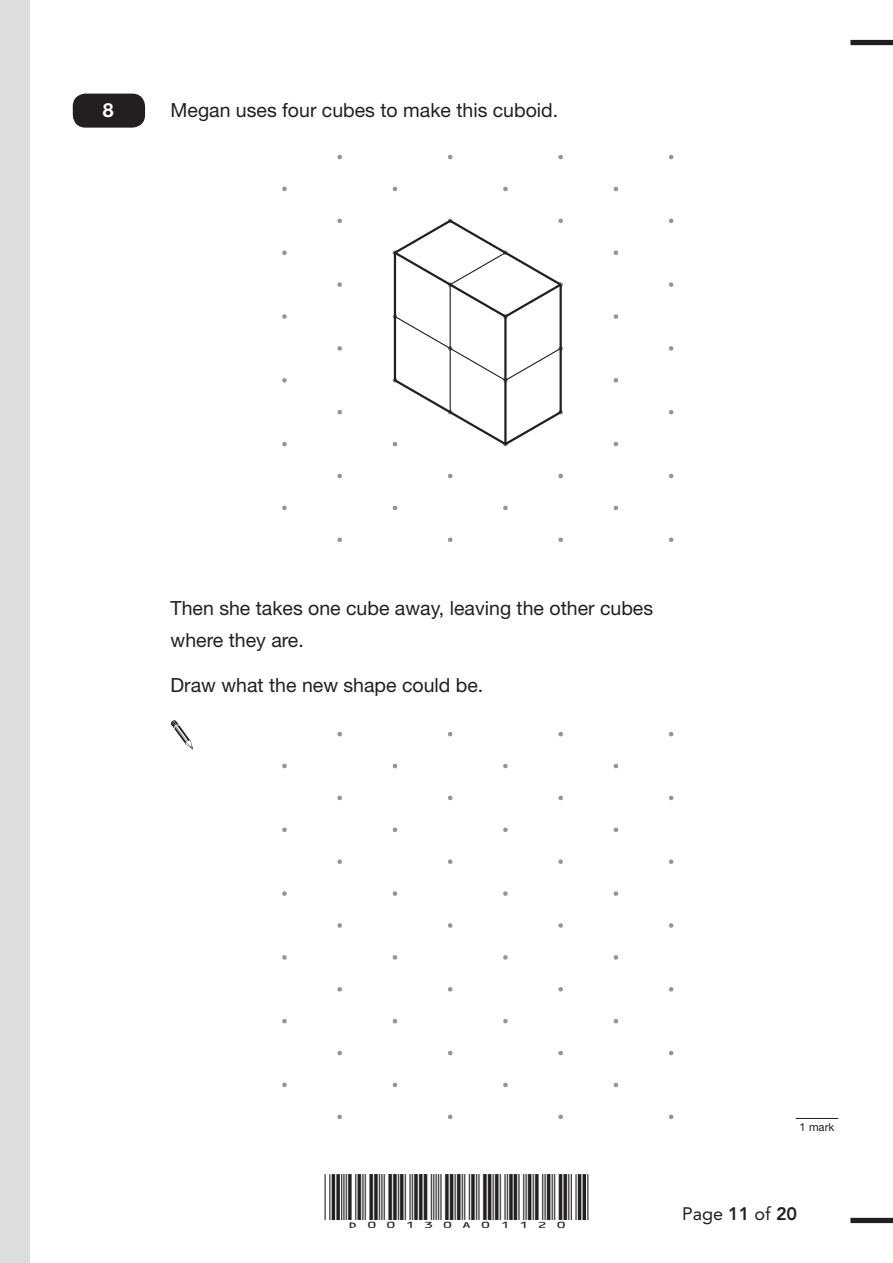
<style>
.page{position:relative;width:893px;height:1263px;background:#fff}
.page>*{position:absolute;margin:0;border:0;box-sizing:border-box;transform-origin:0 0}
.t1{font:19.5px/31.5px "Helvetica Neue LT Std";color:#231f20}
.t2{font:700 19.5px "Helvetica Neue LT Std";color:#fff}
.t3{font:18px "Avenir LT Std";color:#231f20}
.t4{font:15px "ID Automation HC39 M";color:#231f20;scale:1.3 1}
.t5{font:11.25px "Helvetica Neue LT Std";color:#231f20}
.s1{font-weight:800}
</style>
<div class="page">
<div style="left:73px;top:94px;width:72px;height:34px;background:#231f20;border-radius:13px"></div>
<svg style="left:171px;top:720px;width:22px;height:29px"></svg>
<svg style="left:337px;top:537px;width:5px;height:5px"></svg>
<svg style="left:282px;top:505px;width:5px;height:5px"></svg>
<svg style="left:448px;top:537px;width:5px;height:5px"></svg>
<svg style="left:392px;top:505px;width:6px;height:5px"></svg>
<svg style="left:337px;top:473px;width:5px;height:6px"></svg>
<svg style="left:282px;top:441px;width:5px;height:6px"></svg>
<svg style="left:558px;top:537px;width:5px;height:5px"></svg>
<svg style="left:503px;top:505px;width:5px;height:5px"></svg>
<svg style="left:448px;top:473px;width:5px;height:6px"></svg>
<svg style="left:337px;top:410px;width:5px;height:5px"></svg>
<svg style="left:282px;top:378px;width:5px;height:5px"></svg>
<svg style="left:669px;top:537px;width:5px;height:5px"></svg>
<svg style="left:613px;top:505px;width:5px;height:5px"></svg>
<svg style="left:558px;top:473px;width:5px;height:6px"></svg>
<svg style="left:337px;top:346px;width:5px;height:5px"></svg>
<svg style="left:282px;top:314px;width:5px;height:5px"></svg>
<svg style="left:669px;top:473px;width:5px;height:6px"></svg>
<svg style="left:613px;top:441px;width:5px;height:6px"></svg>
<svg style="left:337px;top:282px;width:5px;height:5px"></svg>
<svg style="left:282px;top:250px;width:5px;height:5px"></svg>
<svg style="left:669px;top:410px;width:5px;height:5px"></svg>
<svg style="left:613px;top:378px;width:5px;height:5px"></svg>
<svg style="left:337px;top:218px;width:5px;height:5px"></svg>
<svg style="left:282px;top:186px;width:5px;height:6px"></svg>
<svg style="left:669px;top:346px;width:5px;height:5px"></svg>
<svg style="left:613px;top:314px;width:5px;height:5px"></svg>
<svg style="left:392px;top:186px;width:6px;height:6px"></svg>
<svg style="left:337px;top:154px;width:5px;height:6px"></svg>
<svg style="left:669px;top:282px;width:5px;height:5px"></svg>
<svg style="left:613px;top:250px;width:5px;height:5px"></svg>
<svg style="left:503px;top:186px;width:5px;height:6px"></svg>
<svg style="left:448px;top:154px;width:5px;height:6px"></svg>
<svg style="left:669px;top:218px;width:5px;height:5px"></svg>
<svg style="left:613px;top:186px;width:5px;height:6px"></svg>
<svg style="left:558px;top:154px;width:5px;height:6px"></svg>
<svg style="left:669px;top:154px;width:5px;height:6px"></svg>
<svg style="left:392px;top:218px;width:171px;height:229px"></svg>
<svg style="left:337px;top:1114px;width:5px;height:5px"></svg>
<svg style="left:282px;top:1082px;width:5px;height:5px"></svg>
<svg style="left:448px;top:1114px;width:5px;height:5px"></svg>
<svg style="left:392px;top:1082px;width:6px;height:5px"></svg>
<svg style="left:337px;top:1050px;width:5px;height:6px"></svg>
<svg style="left:282px;top:1019px;width:5px;height:5px"></svg>
<svg style="left:558px;top:1114px;width:5px;height:5px"></svg>
<svg style="left:503px;top:1082px;width:5px;height:5px"></svg>
<svg style="left:448px;top:1050px;width:5px;height:6px"></svg>
<svg style="left:392px;top:1019px;width:6px;height:5px"></svg>
<svg style="left:337px;top:987px;width:5px;height:5px"></svg>
<svg style="left:282px;top:955px;width:5px;height:5px"></svg>
<svg style="left:669px;top:1114px;width:5px;height:5px"></svg>
<svg style="left:613px;top:1082px;width:5px;height:5px"></svg>
<svg style="left:558px;top:1050px;width:5px;height:6px"></svg>
<svg style="left:503px;top:1019px;width:5px;height:5px"></svg>
<svg style="left:448px;top:987px;width:5px;height:5px"></svg>
<svg style="left:392px;top:955px;width:6px;height:5px"></svg>
<svg style="left:337px;top:923px;width:5px;height:5px"></svg>
<svg style="left:282px;top:891px;width:5px;height:5px"></svg>
<svg style="left:669px;top:1050px;width:5px;height:6px"></svg>
<svg style="left:613px;top:1019px;width:5px;height:5px"></svg>
<svg style="left:558px;top:987px;width:5px;height:5px"></svg>
<svg style="left:503px;top:955px;width:5px;height:5px"></svg>
<svg style="left:448px;top:923px;width:5px;height:5px"></svg>
<svg style="left:392px;top:891px;width:6px;height:5px"></svg>
<svg style="left:337px;top:859px;width:5px;height:5px"></svg>
<svg style="left:282px;top:827px;width:5px;height:5px"></svg>
<svg style="left:669px;top:987px;width:5px;height:5px"></svg>
<svg style="left:613px;top:955px;width:5px;height:5px"></svg>
<svg style="left:558px;top:923px;width:5px;height:5px"></svg>
<svg style="left:503px;top:891px;width:5px;height:5px"></svg>
<svg style="left:448px;top:859px;width:5px;height:5px"></svg>
<svg style="left:392px;top:827px;width:6px;height:5px"></svg>
<svg style="left:337px;top:795px;width:5px;height:5px"></svg>
<svg style="left:282px;top:763px;width:5px;height:6px"></svg>
<svg style="left:669px;top:923px;width:5px;height:5px"></svg>
<svg style="left:613px;top:891px;width:5px;height:5px"></svg>
<svg style="left:558px;top:859px;width:5px;height:5px"></svg>
<svg style="left:503px;top:827px;width:5px;height:5px"></svg>
<svg style="left:448px;top:795px;width:5px;height:5px"></svg>
<svg style="left:392px;top:763px;width:6px;height:6px"></svg>
<svg style="left:337px;top:732px;width:5px;height:5px"></svg>
<svg style="left:669px;top:859px;width:5px;height:5px"></svg>
<svg style="left:613px;top:827px;width:5px;height:5px"></svg>
<svg style="left:558px;top:795px;width:5px;height:5px"></svg>
<svg style="left:503px;top:763px;width:5px;height:6px"></svg>
<svg style="left:448px;top:731px;width:5px;height:6px"></svg>
<svg style="left:669px;top:795px;width:5px;height:5px"></svg>
<svg style="left:613px;top:763px;width:5px;height:6px"></svg>
<svg style="left:558px;top:732px;width:5px;height:5px"></svg>
<svg style="left:669px;top:731px;width:5px;height:6px"></svg>
<hr style="left:796px;top:1118px;width:42px;height:1px;background:#231f20">
<div style="left:850px;top:1218px;width:43px;height:5px;background:#231f20"></div>
<div style="left:850px;top:40px;width:43px;height:5px;background:#231f20"></div>
<hr style="left:341px;top:1174px;width:1px;height:46px;background:#231f20">
<hr style="left:329px;top:1174px;width:1px;height:46px;background:#231f20">
<hr style="left:325px;top:1174px;width:1px;height:46px;background:#231f20">
<svg style="left:336px;top:1174px;width:4px;height:46px"></svg>
<hr style="left:332px;top:1174px;width:3px;height:46px;background:#231f20">
<hr style="left:587px;top:1174px;width:1px;height:46px;background:#231f20">
<hr style="left:575px;top:1174px;width:2px;height:46px;background:#231f20">
<hr style="left:571px;top:1174px;width:1px;height:46px;background:#231f20">
<hr style="left:583px;top:1174px;width:3px;height:46px;background:#231f20">
<hr style="left:578px;top:1174px;width:3px;height:46px;background:#231f20">
<div style="left:0;top:0;width:30px;height:1263px;background:#dcdddf"></div>
<p class="t2" style="left:103px;top:98px;width:12px">8</p>
<p class="t1" style="left:171px;top:94px;width:389px">Megan uses four cubes to make this cuboid.</p>
<p class="t1" style="left:171px;top:592px;width:484px">Then she takes one cube away, leaving the other cubes where they are.</p>
<p class="t1" style="left:171px;top:669px;width:314px">Draw what the new shape could be.</p>
<p class="t4" style="left:343px;top:1206px;width:176px">D00130A01120</p>
<p class="t5" style="left:800px;top:1120px;width:36px">1 mark</p>
<p class="t3" style="left:682px;top:1204px;width:117px">Page <span class="s1">11</span> of <span class="s1">20</span></p>
</div>
